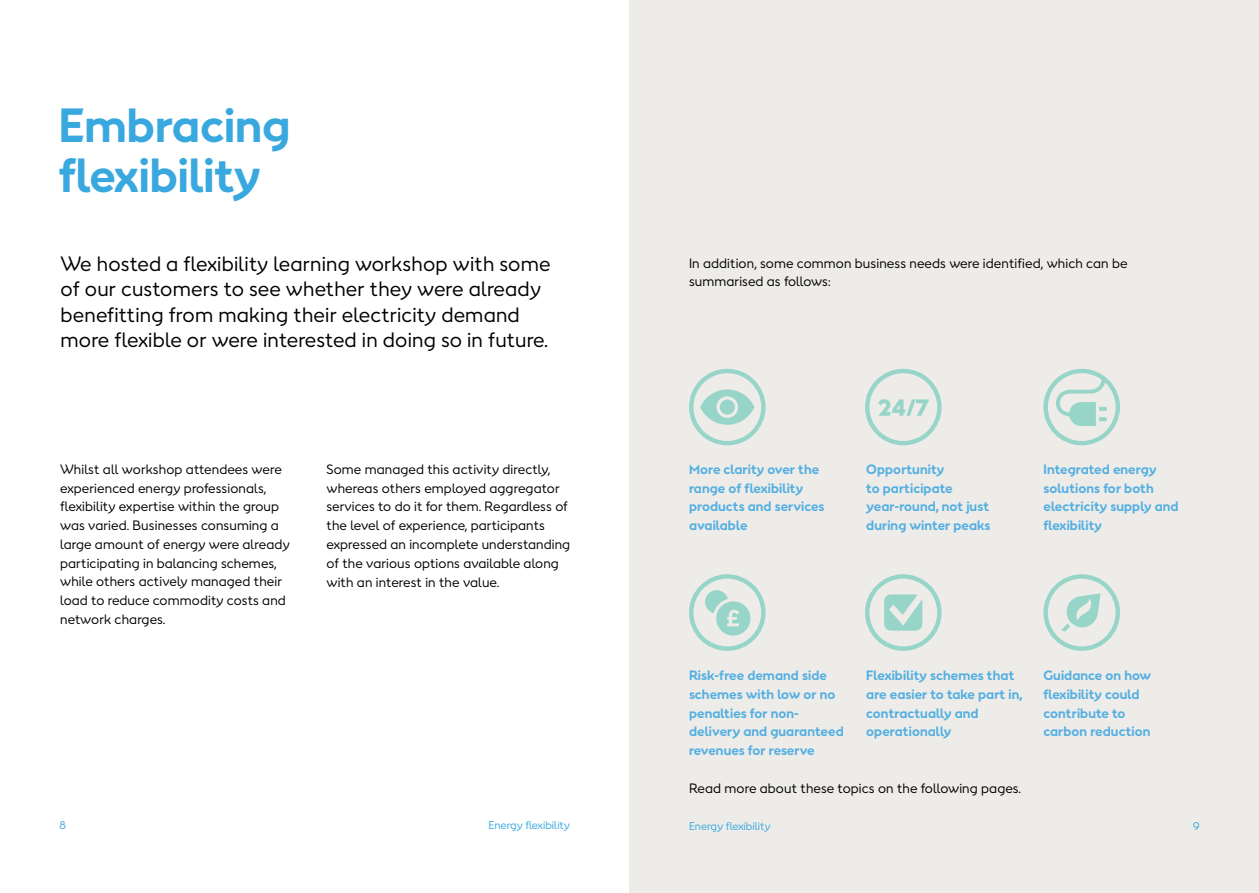
<style>
.page{position:relative;width:1259px;height:893px;background:#fff}
.page>*{position:absolute;margin:0;border:0;box-sizing:border-box;transform-origin:0 0}
.t1{font:700 45px/49.5px "Orsted Sans";color:#39a8df}
.t2{font:19.5px/25.5px "Orsted Sans";letter-spacing:.01em;color:#000}
.t3{font:12.75px/18.8px "Orsted Sans";letter-spacing:.01em;color:#000}
.t4{font:700 12.75px/18.8px "Orsted Sans";letter-spacing:.01em;color:#54afe2}
.t5{font:10.5px "Orsted Sans";color:#39a8df}
</style>
<div class="page">
<div style="left:629px;top:0;width:630px;height:893px;background:#eeece8"></div>
<svg style="left:865px;top:369px;width:76px;height:76px"></svg>
<svg style="left:865px;top:574px;width:76px;height:77px"></svg>
<svg style="left:1043px;top:574px;width:77px;height:77px"></svg>
<svg style="left:1043px;top:369px;width:77px;height:76px"></svg>
<svg style="left:689px;top:369px;width:76px;height:76px"></svg>
<div style="left:720px;top:400px;width:15px;height:15px;background:#97d5c9;border-radius:50%"></div>
<svg style="left:689px;top:574px;width:76px;height:77px"></svg>
<h1 class="t1" style="left:59px;top:101px;width:233px">Embracing flexibility</h1>
<h2 class="t2" style="left:61px;top:251px;width:491px">We hosted a flexibility learning workshop with some of our customers to see whether they were already benefitting from making their electricity demand more flexible or were interested in doing so in future.</h2>
<p class="t3" style="left:60px;top:460px;width:231px">Whilst all workshop attendees were experienced energy professionals, flexibility expertise within the group was varied. Businesses consuming a large amount of energy were already participating in balancing schemes, while others actively managed their load to reduce commodity costs and network charges.</p>
<p class="t3" style="left:326px;top:460px;width:245px">Some managed this activity directly, whereas others employed aggregator services to do it for them. Regardless of the level of experience, participants expressed an incomplete understanding of the various options available along with an interest in the value.</p>
<p class="t5" style="left:60px;top:818px;width:8px">8</p>
<p class="t5" style="left:488px;top:818px;width:83px">Energy flexibility</p>
<p class="t3" style="left:689px;top:254px;width:440px">In addition, some common business needs were identified, which can be summarised as follows:</p>
<p class="t4" style="left:689px;top:460px;width:137px">More clarity over the range of flexibility products and services available</p>
<p class="t4" style="left:866px;top:460px;width:126px">Opportunity<br>to participate year-round, not just during winter peaks</p>
<p class="t4" style="left:1043px;top:460px;width:137px">Integrated energy solutions for both electricity supply and flexibility</p>
<p class="t4" style="left:689px;top:666px;width:156px">Risk-free demand side schemes with low or no penalties for non&shy;delivery and guaranteed revenues for reserve</p>
<p class="t4" style="left:866px;top:666px;width:158px">Flexibility schemes that are easier to take part in, contractually and operationally</p>
<p class="t3" style="left:689px;top:779px;width:334px">Read more about these topics on the following pages.</p>
<p class="t4" style="left:1043px;top:666px;width:109px">Guidance on how flexibility could contribute to carbon reduction</p>
<p class="t5" style="left:689px;top:819px;width:83px">Energy flexibility</p>
<p class="t5" style="left:1193px;top:819px;width:8px">9</p>
</div>
